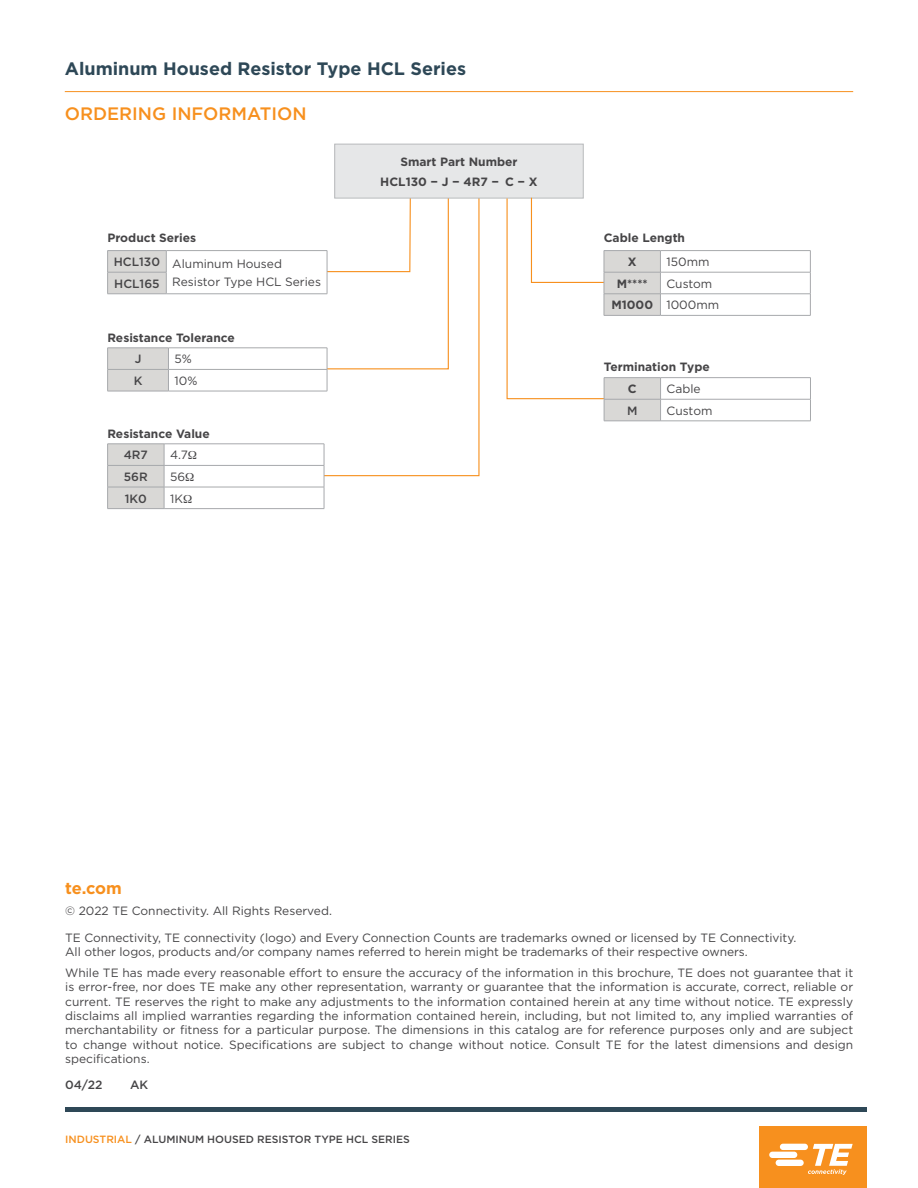
<style>
.page{position:relative;width:918px;height:1188px;background:#fff}
.page>*{position:absolute;margin:0;border:0;box-sizing:border-box;transform-origin:0 0}
.t1{font:700 18px "Gotham";color:#2e4857}
.B_Body_Copy_Subhead{font:500 18px "Gotham";color:#f7901e}
.t2{font:700 16.5px "Gotham";color:#f7901e}
.PS_Body_Copy_Bold{font:12px/14.4px "Gotham";letter-spacing:-.005em;color:#464547}
.PS_Body_Copy_Bold-2{font:700 12px "Gotham";color:#464547}
.PS_Body_Copy_Bold-3{font:500 12px "Gotham";color:#464547}
.OID_Part_Number{font:700 12px "Gotham";color:#464547}
.t3{font:500 10.5px "Gotham";color:#464547}
.s1{color:#f7901e}
</style>
<div class="page">
<hr style="left:65px;top:1107px;width:802px;height:4px;background:#2e4857">
<div style="left:759px;top:1126px;width:108px;height:62px;background:#f7901e"></div>
<svg style="left:769px;top:1144px;width:84px;height:31px"></svg>
<hr style="left:65px;top:91px;width:788px;height:1px;background:#f7901e">
<svg style="left:316px;top:198px;width:164px;height:279px"></svg>
<div style="left:335px;top:144px;width:248px;height:54px;background:#e6e7e8"></div>
<div style="left:334px;top:144px;width:250px;height:54px;border:1px solid #b8babc"></div>
<svg style="left:107px;top:181px;width:342px;height:210px"></svg>
<hr style="left:107px;top:391px;width:61px;height:1px;background:#a7a9ac">
<hr style="left:168px;top:391px;width:159px;height:1px;background:#a7a9ac">
<hr style="left:660px;top:250px;width:151px;height:1px;background:#a7a9ac">
<hr style="left:660px;top:272px;width:151px;height:1px;background:#a7a9ac">
<hr style="left:660px;top:294px;width:151px;height:1px;background:#a7a9ac">
<svg style="left:810px;top:251px;width:1px;height:64px"></svg>
<hr style="left:660px;top:315px;width:151px;height:1px;background:#a7a9ac">
<hr style="left:661px;top:377px;width:150px;height:1px;background:#a7a9ac">
<hr style="left:661px;top:399px;width:150px;height:1px;background:#a7a9ac">
<svg style="left:506px;top:197px;width:155px;height:224px"></svg>
<svg style="left:810px;top:378px;width:1px;height:43px"></svg>
<hr style="left:604px;top:421px;width:57px;height:1px;background:#a7a9ac">
<hr style="left:661px;top:421px;width:150px;height:1px;background:#a7a9ac">
<svg style="left:107px;top:444px;width:218px;height:65px"></svg>
<h1 class="t1" style="left:65px;top:56px;width:403px">Aluminum Housed Resistor Type HCL Series</h1>
<p class="B_Body_Copy_Subhead" style="left:65px;top:101px;width:243px">ORDERING INFORMATION</p>
<p class="OID_Part_Number" style="left:400px;top:154px;width:119px">Smart Part Number</p>
<p class="OID_Part_Number" style="left:380px;top:173px;width:159px">HCL130 − J − 4R7 − C − X</p>
<p class="PS_Body_Copy_Bold-2" style="left:107px;top:230px;width:90px">Product Series</p>
<p class="PS_Body_Copy_Bold-3" style="left:114px;top:254px;width:48px">HCL130</p>
<p class="PS_Body_Copy_Bold" style="left:172px;top:256px;width:111px">Aluminum Housed</p>
<p class="PS_Body_Copy_Bold-3" style="left:114px;top:276px;width:47px">HCL165</p>
<p class="PS_Body_Copy_Bold" style="left:172px;top:274px;width:150px">Resistor Type HCL Series</p>
<p class="PS_Body_Copy_Bold-2" style="left:107px;top:329px;width:129px">Resistance Tolerance</p>
<p class="PS_Body_Copy_Bold-3" style="left:135px;top:351px;width:8px">J</p>
<p class="PS_Body_Copy_Bold" style="left:174px;top:352px;width:19px">5%</p>
<p class="PS_Body_Copy_Bold-3" style="left:134px;top:373px;width:10px">K</p>
<p class="PS_Body_Copy_Bold" style="left:174px;top:373px;width:24px">10%</p>
<p class="PS_Body_Copy_Bold-2" style="left:107px;top:425px;width:104px">Resistance Value</p>
<p class="PS_Body_Copy_Bold-3" style="left:124px;top:447px;width:26px">4R7</p>
<p class="PS_Body_Copy_Bold" style="left:170px;top:448px;width:19px">4.7</p>
<p class="PS_Body_Copy_Bold-3" style="left:124px;top:469px;width:26px">56R</p>
<p class="PS_Body_Copy_Bold" style="left:170px;top:469px;width:17px">56</p>
<p class="PS_Body_Copy_Bold-3" style="left:125px;top:491px;width:24px">1K0</p>
<p class="PS_Body_Copy_Bold" style="left:170px;top:491px;width:14px">1K</p>
<p class="PS_Body_Copy_Bold-2" style="left:604px;top:230px;width:83px">Cable Length</p>
<p class="PS_Body_Copy_Bold-2" style="left:628px;top:254px;width:10px">X</p>
<p class="PS_Body_Copy_Bold" style="left:666px;top:254px;width:45px">150mm</p>
<p class="PS_Body_Copy_Bold-2" style="left:617px;top:276px;width:33px">M****</p>
<p class="PS_Body_Copy_Bold" style="left:666px;top:276px;width:47px">Custom</p>
<p class="PS_Body_Copy_Bold-2" style="left:611px;top:297px;width:43px">M1000</p>
<p class="PS_Body_Copy_Bold" style="left:666px;top:298px;width:54px">1000mm</p>
<p class="PS_Body_Copy_Bold-2" style="left:604px;top:359px;width:107px">Termination Type</p>
<p class="PS_Body_Copy_Bold-2" style="left:628px;top:381px;width:10px">C</p>
<p class="PS_Body_Copy_Bold" style="left:667px;top:382px;width:36px">Cable</p>
<p class="PS_Body_Copy_Bold-3" style="left:627px;top:403px;width:12px">M</p>
<p class="PS_Body_Copy_Bold" style="left:667px;top:403px;width:47px">Custom</p>
<h2 class="t2" style="left:65px;top:877px;width:58px">te.com</h2>
<p class="PS_Body_Copy_Bold" style="left:65px;top:903px;width:268px">© 2022 TE Connectivity. All Rights Reserved.</p>
<p class="PS_Body_Copy_Bold" style="left:65px;top:930px;width:733px">TE Connectivity, TE connectivity (logo) and Every Connection Counts are trademarks owned or licensed by TE Connectivity.<br>All other logos, products and/or company names referred to herein might be trademarks of their respective owners.</p>
<p class="PS_Body_Copy_Bold" style="left:65px;top:965px;width:790px;text-align:justify">While TE has made every reasonable effort to ensure the accuracy of the information in this brochure, TE does not guarantee that it is error-free, nor does TE make any other representation, warranty or guarantee that the information is accurate, correct, reliable or current. TE reserves the right to make any adjustments to the information contained herein at any time without notice. TE expressly disclaims all implied warranties regarding the information contained herein, including, but not limited to, any implied warranties of merchantability or fitness for a particular purpose. The dimensions in this catalog are for reference purposes only and are subject to change without notice. Specifications are subject to change without notice. Consult TE for the latest dimensions and design specifications.</p>
<p class="PS_Body_Copy_Bold-3" style="left:65px;top:1077px;width:39px">04/22</p>
<p class="PS_Body_Copy_Bold-3" style="left:130px;top:1077px;width:20px">AK</p>
<p class="t3" style="left:65px;top:1132px;width:346px"><span class="s1">INDUSTRIAL</span> / ALUMINUM HOUSED RESISTOR TYPE HCL SERIES</p>
</div>
